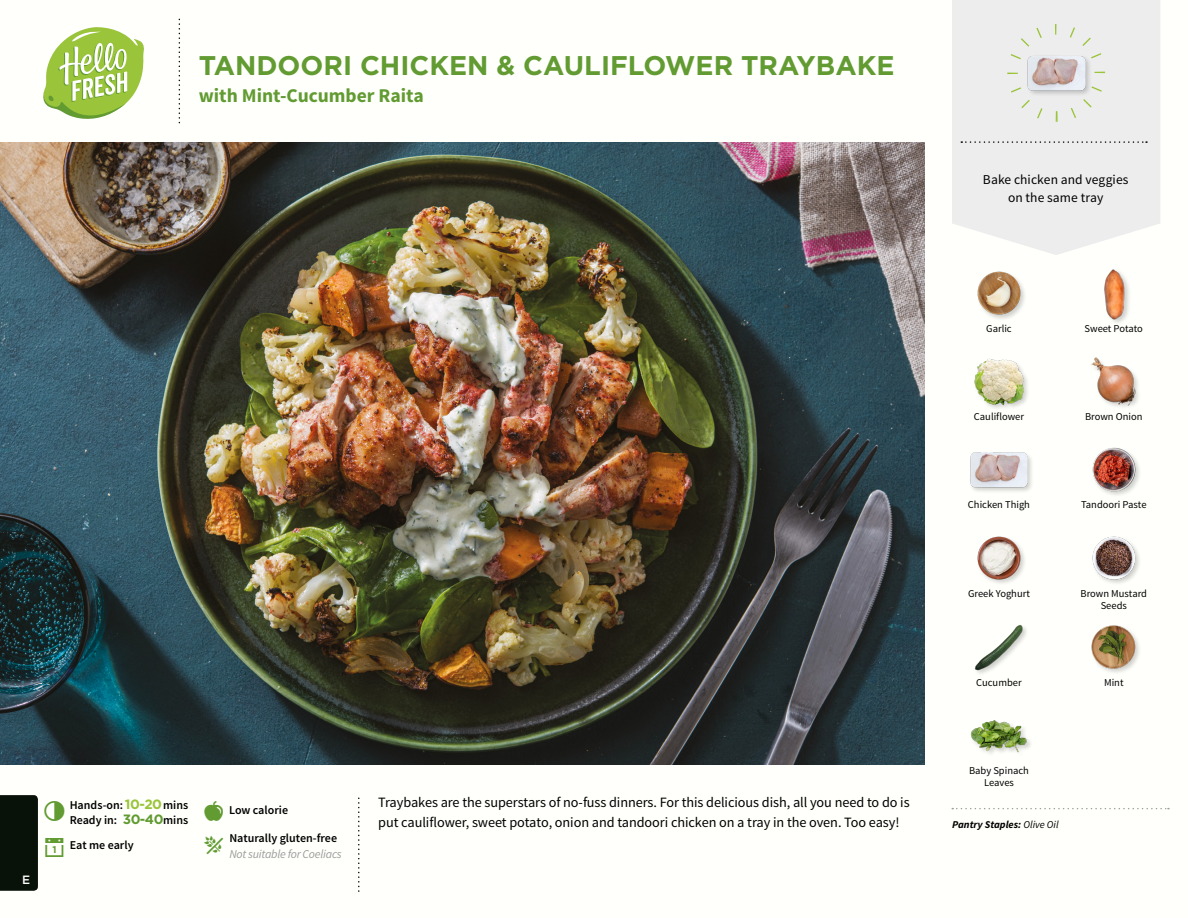
<style>
.page{position:relative;width:1188px;height:918px;background:#fff}
.page>*{position:absolute;margin:0;border:0;box-sizing:border-box;transform-origin:0 0}
.t1{font:700 27px "Gotham";color:#619b31}
.t2{font:700 19.5px "Source Sans Pro";color:#619b31}
.t3{font:14.25px/19.5px "Source Sans Pro";letter-spacing:-.005em;color:#000}
.t4{font:13.5px/18.9px "Source Sans Pro";letter-spacing:.01em;color:#000;text-align:center}
.t5{font:600 12px/15px "Source Sans Pro";color:#000}
.t6{font:italic 12px "Source Sans Pro";letter-spacing:-.02em;color:#9d9d9c}
.t7{font:500 12px "Gotham";color:#fff}
.t8{font:10.5px/12px "Source Sans Pro";color:#000;text-align:center}
.t9{font:italic 700 10.5px "Source Sans Pro";color:#000}
.s1{font-family:"Gotham";font-weight:700;font-size:13.5px;color:#9ac43a}
.s2{font-family:"Gotham";font-weight:700;font-size:13.5px;color:#619b31}
.s3{font-weight:400}
</style>
<div class="page">
<svg style="left:43px;top:27px;width:101px;height:92px"></svg>
<div style="left:0;top:795px;width:38px;height:96px;background:#091208"></div>
<svg style="left:952px;top:0;width:208px;height:255px;background:#eeeeed"></svg>
<svg style="left:961px;top:141px;width:186px;height:2px"></svg>
<div style="left:1007px;top:24px;width:98px;height:98px;border:11px dashed #9ac43a;border-radius:50%"></div>
<img style="left:0;top:142px;width:925px;height:623px">
<svg style="left:952px;top:808px;width:217px;height:1px"></svg>
<img style="left:974px;top:624px;width:53px;height:50px">
<div style="left:970px;top:718px;width:64px;height:41px;background:#000;opacity:.2"></div>
<img style="left:971px;top:718px;width:57px;height:41px">
<img style="left:1091px;top:625px;width:49px;height:48px">
<img style="left:977px;top:536px;width:48px;height:48px">
<img style="left:1092px;top:447px;width:48px;height:49px">
<img style="left:1092px;top:536px;width:48px;height:48px">
<img style="left:1091px;top:357px;width:48px;height:51px">
<div style="left:969px;top:451px;width:65px;height:43px;background:#000;opacity:.2"></div>
<img style="left:970px;top:451px;width:58px;height:43px">
<img style="left:974px;top:358px;width:54px;height:51px">
<div style="left:1103px;top:268px;width:28px;height:59px;background:#000;opacity:.2"></div>
<img style="left:1103px;top:268px;width:28px;height:53px">
<img style="left:977px;top:271px;width:48px;height:49px">
<div style="left:1027px;top:55px;width:65px;height:42px;background:#000;opacity:.2"></div>
<img style="left:1028px;top:44px;width:57px;height:57px">
<h1 class="t1" style="left:199px;top:47px;width:697px">TANDOORI CHICKEN &amp; CAULIFLOWER TRAYBAKE</h1>
<h2 class="t2" style="left:199px;top:83px;width:227px">with Mint-Cucumber Raita</h2>
<p class="t4" style="left:983px;top:170px;width:147px">Bake chicken and veggies on the same tray</p>
<p class="t7" style="left:22px;top:872px;width:10px">E</p>
<p class="t5" style="left:70px;top:798px;width:120px">Hands-on: <span class="s1">10-20</span>mins<br>Ready in: <span class="s2">30-40</span>mins</p>
<p class="t3" style="left:378px;top:793px;width:533px">Traybakes are the superstars of no-fuss dinners. For this delicious dish, all you need to do is put cauliflower, sweet potato, onion and tandoori chicken on a tray in the oven. Too easy!</p>
<p class="t5" style="left:229px;top:803px;width:61px">Low calorie</p>
<p class="t5" style="left:70px;top:838px;width:65px">Eat me early</p>
<p class="t5" style="left:229px;top:831px;width:109px">Naturally gluten-free</p>
<p class="t6" style="left:229px;top:847px;width:114px">Not suitable for Coeliacs</p>
<p class="t8" style="left:986px;top:322px;width:27px">Garlic</p>
<p class="t8" style="left:1085px;top:322px;width:60px">Sweet Potato</p>
<p class="t8" style="left:974px;top:411px;width:52px">Cauliflower</p>
<p class="t8" style="left:1085px;top:411px;width:59px">Brown Onion</p>
<p class="t8" style="left:968px;top:499px;width:64px">Chicken Thigh</p>
<p class="t8" style="left:1081px;top:499px;width:67px">Tandoori Paste</p>
<p class="t8" style="left:968px;top:587px;width:63px">Greek Yoghurt</p>
<p class="t8" style="left:1081px;top:587px;width:68px">Brown Mustard<br>Seeds</p>
<p class="t8" style="left:976px;top:677px;width:47px">Cucumber</p>
<p class="t8" style="left:1104px;top:677px;width:21px">Mint</p>
<p class="t8" style="left:969px;top:765px;width:61px">Baby Spinach<br>Leaves</p>
<p class="t9" style="left:952px;top:818px;width:108px">Pantry Staples: <span class="s3">Olive Oil</span></p>
</div>
